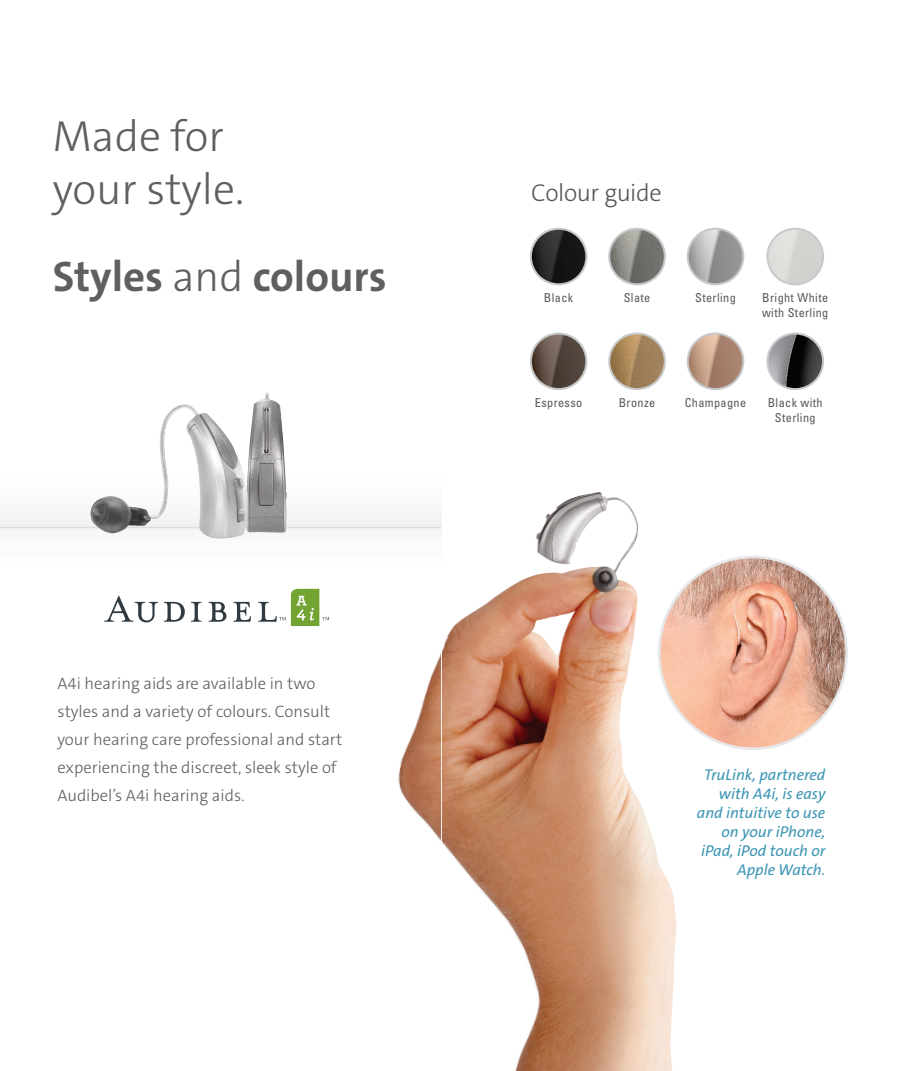
<style>
.page{position:relative;width:898px;height:1071px;background:#fff}
.page>*{position:absolute;margin:0;border:0;box-sizing:border-box;transform-origin:0 0}
.t1{font:300 43.75px/52.5px "The Sans C5";color:#5f5f62}
.t2{font:700 42.88px "The Sans C5";color:#5f5f62}
.t3{font:300 24.5px "The Sans C5";letter-spacing:-.02em;color:#525759}
.t4{font:300 16.62px/28px "The Sans C5";color:#5f5f62}
.t5{font:italic 15.75px/18.9px "The Sans C5";color:#3e96b4;text-align:right}
.t6{font:condensed 12.25px/14.7px "Univers";letter-spacing:.03em;color:#57585a}
.s1{font-weight:300}
</style>
<div class="page">
<svg style="left:608px;top:228px;width:58px;height:57px"></svg>
<svg style="left:608px;top:332px;width:58px;height:58px"></svg>
<svg style="left:686px;top:228px;width:58px;height:57px"></svg>
<svg style="left:686px;top:332px;width:58px;height:58px"></svg>
<svg style="left:766px;top:228px;width:58px;height:57px"></svg>
<svg style="left:530px;top:228px;width:57px;height:57px"></svg>
<svg style="left:530px;top:332px;width:57px;height:58px"></svg>
<svg style="left:677px;top:556px;width:171px;height:194px"></svg>
<svg style="left:766px;top:332px;width:58px;height:58px"></svg>
<img style="left:441px;top:495px;width:236px;height:576px">
<hr style="left:0;top:527px;width:441px;height:1px;background:#dbdcde">
<svg style="left:104px;top:596px;width:54px;height:26px"></svg>
<svg style="left:164px;top:602px;width:21px;height:20px"></svg>
<svg style="left:191px;top:602px;width:10px;height:20px"></svg>
<svg style="left:209px;top:602px;width:17px;height:20px"></svg>
<svg style="left:233px;top:602px;width:18px;height:20px"></svg>
<svg style="left:258px;top:589px;width:71px;height:37px"></svg>
<img style="left:398px;top:652px;width:43px;height:189px">
<img style="left:248px;top:392px;width:40px;height:141px">
<img style="left:91px;top:404px;width:157px;height:134px">
<h1 class="t1" style="left:53px;top:111px;width:193px">Made for your style.</h1>
<h2 class="t2" style="left:53px;top:249px;width:335px">Styles <span class="s1">and</span> colours</h2>
<p class="t4" style="left:57px;top:669px;width:286px">A4i hearing aids are available in two styles and a variety of colours. Consult your hearing care professional and start experiencing the discreet, sleek style of Audibel’s A4i hearing aids.</p>
<h3 class="t3" style="left:531px;top:177px;width:132px">Colour guide</h3>
<p class="t6" style="left:544px;top:290px;width:31px">Black</p>
<p class="t6" style="left:535px;top:395px;width:49px">Espresso</p>
<p class="t6" style="left:624px;top:290px;width:28px">Slate</p>
<p class="t6" style="left:695px;top:290px;width:42px">Sterling</p>
<p class="t6" style="left:762px;top:290px;width:68px">Bright White with Sterling</p>
<p class="t6" style="left:619px;top:395px;width:38px">Bronze</p>
<p class="t6" style="left:685px;top:395px;width:63px">Champagne</p>
<p class="t6" style="left:768px;top:395px;width:57px;text-align:center">Black with<br>Sterling</p>
<p class="t5" style="left:697px;top:766px;width:130px">TruLink, partnered with A4i, is easy and intuitive to use on your iPhone, iPad, iPod touch or<br>Apple Watch.</p>
</div>
